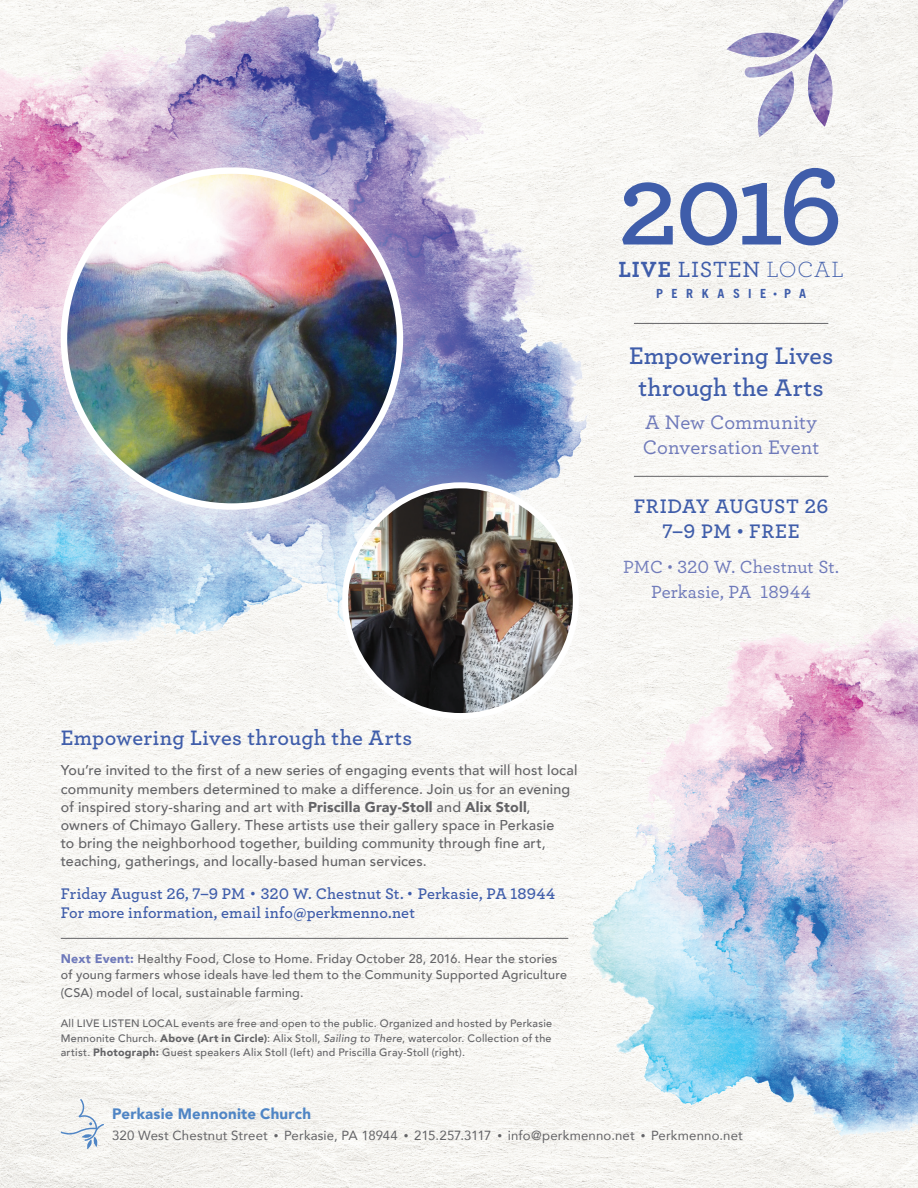
<style>
.page{position:relative;width:918px;height:1188px;background:#fff}
.page>*{position:absolute;margin:0;border:0;box-sizing:border-box;transform-origin:0 0}
.t1{font:600 118.95px "Archer";color:#3f5daa}
.t2{font:600 25.2px/32px "Archer";letter-spacing:.005em;color:#3f5daa;text-align:center}
.t3{font:500 23.1px "Archer";letter-spacing:.025em;color:#3f5daa}
.t4{font:600 21.9px "Archer";letter-spacing:.015em;color:#3f5daa}
.t5{font:500 20.55px/24.8px "Archer";color:#6e79ba}
.t6{font:600 20.55px "Archer";letter-spacing:.015em;color:#3f5daa}
.t7{font:600 20.55px "Archer";letter-spacing:.035em;color:#3f5daa}
.t8{font:500 18.45px/24.8px "Archer";color:#6e79ba;text-align:center}
.t9{font:600 16.05px/19.6px "Archer";letter-spacing:.01em;color:#3f5daa}
.t10{font:900 15.15px "Avenir";letter-spacing:.015em;color:#4f85c5}
.t11{font:500 14.25px/18.1px "Avenir";letter-spacing:.01em;color:#636366}
.t12{font:13.2px "Avenir";letter-spacing:.01em;color:#636366}
.t13{font:500 12.6px/16px "Avenir";letter-spacing:.015em;color:#636366}
.t14{font:700 12.6px "Trade Gothic";letter-spacing:.665em;color:#3f5daa}
.t15{font:500 10.8px/14.2px "Avenir";letter-spacing:.02em;color:#636366;text-align:justify}
.s1{font-weight:700}
.s2{font-weight:300}
.s3{font-size:8.25px}
.s4{font-weight:900}
.s5{font-weight:900;color:#6e79ba}
.s6{font-style:italic}
.s7{font-size:9.45px}
</style>
<div class="page">
<img style="left:0;top:0;width:918px;height:1188px">
<img style="left:514px;top:613px;width:404px;height:544px">
<img style="left:0;top:0;width:606px;height:661px">
<hr style="left:634px;top:476px;width:194px;height:1px;background:#636366">
<hr style="left:634px;top:323px;width:194px;height:1px;background:#636366">
<div style="left:0;top:44px;width:527px;height:589px;background:#fff;opacity:.75"></div>
<img style="left:64px;top:171px;width:336px;height:334px">
<svg style="left:727px;top:0;width:163px;height:137px"></svg>
<img style="left:745px;top:0;width:104px;height:77px">
<svg style="left:61px;top:1099px;width:43px;height:50px"></svg>
<div style="left:250px;top:390px;width:421px;height:422px;background:#fff;opacity:.75"></div>
<img style="left:345px;top:485px;width:231px;height:231px;border-radius:115px">
<div style="left:342px;top:482px;width:237px;height:237px;border:6px solid #fff;border-radius:50%"></div>
<hr style="left:61px;top:938px;width:507px;height:1px;background:#636366">
<h1 class="t1" style="left:618px;top:116px;width:227px">2016</h1>
<h3 class="t3" style="left:619px;top:253px;width:227px"><span class="s1">LIVE</span> LISTEN <span class="s2">LOCAL</span></h3>
<p class="t14" style="left:656px;top:286px;width:151px">PERKASIE <span class="s3">•</span> PA</p>
<h2 class="t2" style="left:629px;top:338px;width:206px">Empowering Lives through the Arts</h2>
<h3 class="t5" style="left:643px;top:409px;width:178px">A New Community<br>Conversation Event</h3>
<h3 class="t6" style="left:634px;top:491px;width:196px">FRIDAY AUGUST 26</h3>
<h3 class="t7" style="left:662px;top:516px;width:139px">7–9 PM • FREE</h3>
<p class="t8" style="left:623px;top:553px;width:217px">PMC • 320 W. Chestnut St.<br>Perkasie, PA 18944</p>
<h3 class="t4" style="left:61px;top:721px;width:353px">Empowering Lives through the Arts</h3>
<p class="t11" style="left:61px;top:761px;width:518px">You’re invited to the first of a new series of engaging events that will host local community members determined to make a difference. Join us for an evening of inspired story-sharing and art with <span class="s4">Priscilla Gray-Stoll</span> and <span class="s4">Alix Stoll</span>, owners of Chimayo Gallery. These artists use their gallery space in Perkasie<br>to bring the neighborhood together, building community through fine art, teaching, gatherings, and locally-based human services.</p>
<p class="t9" style="left:61px;top:882px;width:496px">Friday August 26, 7–9 PM • 320 W. Chestnut St. • Perkasie, PA 18944<br>For more information, email info@perkmenno.net</p>
<p class="t13" style="left:61px;top:950px;width:508px"><span class="s5">Next Event:</span> Healthy Food, Close to Home. Friday October 28, 2016. Hear the stories of young farmers whose ideals have led them to the Community Supported Agriculture</p>
<p class="t13" style="left:61px;top:984px;width:244px">(CSA) model of local, sustainable farming.</p>
<p class="t15" style="left:61px;top:1016px;width:493px">All LIVE LISTEN LOCAL events are free and open to the public. Organized and hosted by Perkasie Mennonite Church. <span class="s4">Above (Art in Circle)</span>: Alix Stoll, <span class="s6">Sailing to There</span>, watercolor. Collection of the artist. <span class="s4">Photograph:</span> Guest speakers Alix Stoll (left) and Priscilla Gray-Stoll (right).</p>
<p class="t10" style="left:112px;top:1101px;width:200px">Perkasie Mennonite Church</p>
<p class="t12" style="left:112px;top:1124px;width:632px">320 West Chestnut Street <span class="s7">•</span> Perkasie, PA 18944 <span class="s7">•</span> 215.257.3117 <span class="s7">•</span> info@perkmenno.net <span class="s7">•</span> Perkmenno.net</p>
</div>
